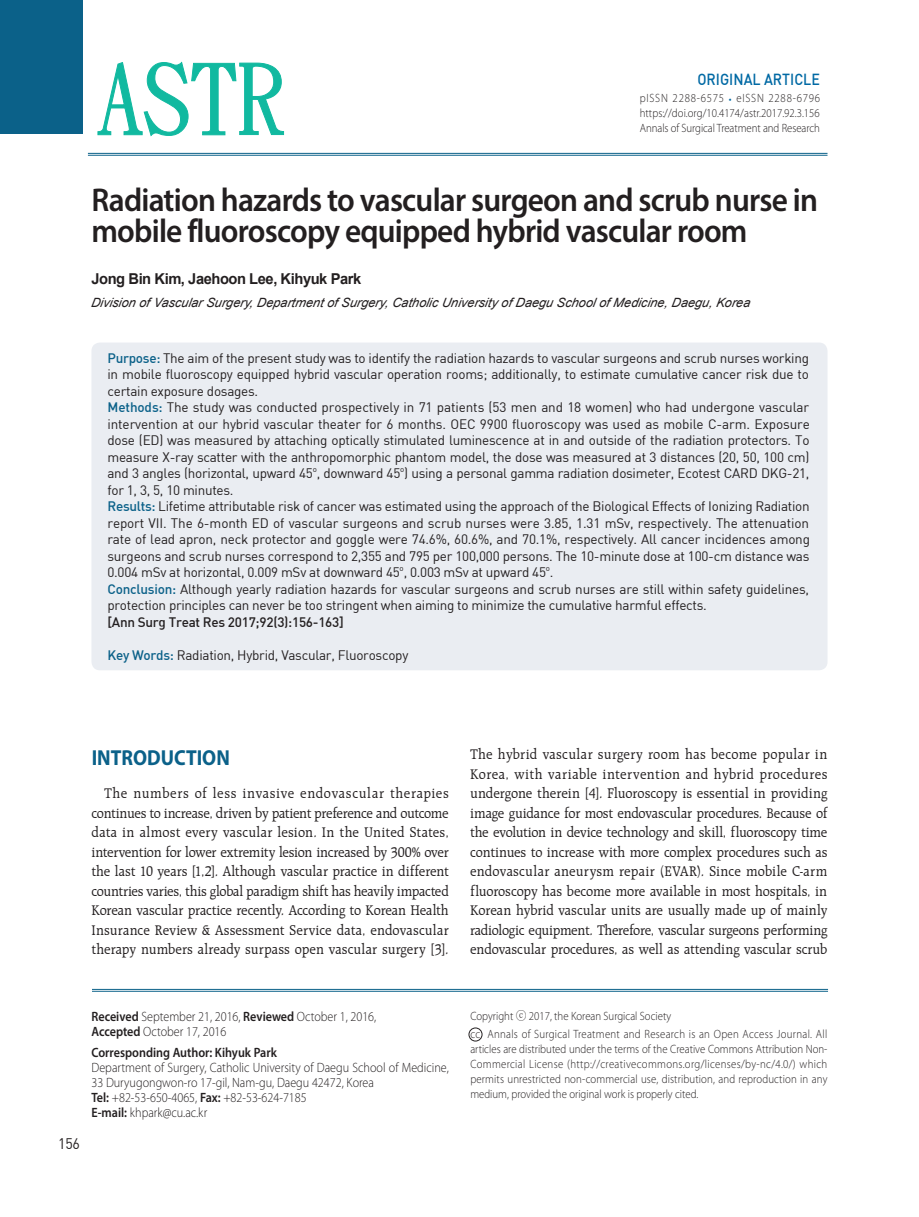
<style>
.page{position:relative;width:919px;height:1217px;background:#fff}
.page>*{position:absolute;margin:0;border:0;box-sizing:border-box;transform-origin:0 0}
.t1{font:600 33px/31.5px "Myriad Pro";letter-spacing:-.025em;color:#231f20;scale:.95 1}
.t2{font:700 21.75px "Myriad Pro";color:#0b6189;scale:.9 1}
.t3{font:15.75px "Dinmed";color:#0069a4;scale:.9 1}
.t4{font:15px/19.5px "Raleigh BT";color:#231f20;text-align:justify;scale:.94 1}
.t5{font:700 15px "Arial";letter-spacing:-.03em;color:#231f20}
.t6{font:15px "Dinreg";color:#231f20;scale:.95 1}
.t7{font:13.5px/16.5px "Dinreg";letter-spacing:-.02em;color:#231f20}
.t8{font:300 13.5px/15px "Myriad Pro";color:#231f20;scale:.9 1}
.t9{font:13.5px "Dinmed";letter-spacing:-.02em;color:#231f20}
.t10{font:600 13.5px "Myriad Pro";color:#231f20;scale:.9 1}
.t11{font:italic 12.75px "Arial";color:#231f20}
.t12{font:300 12px/15px "Myriad Pro";color:#231f20;text-align:justify;scale:.9 1}
.t13{font:300 12px/18px "Myriad Pro";letter-spacing:.025em;color:#231f20;scale:.9 1}
.t14{font:7.8px "Dinreg";color:#231f20}
.s1{font-size:12.45px;color:#0069a4}
.s2{font-family:"Dinmed";color:#0b6189}
.s3{font-weight:600}
.s4{font-family:"Ymjo 420";font-weight:400}
</style>
<div class="page">
<svg style="left:97px;top:61px;width:187px;height:76px"></svg>
<hr style="left:88px;top:153px;width:739px;height:1px;background:#0b6189">
<hr style="left:88px;top:155px;width:739px;height:1px;background:#0b6189">
<div style="left:91px;top:342px;width:736px;height:328px;background:#eaedf2;border-radius:9px"></div>
<div style="left:0;top:0;width:83px;height:134px;background:#0b6189"></div>
<hr style="left:92px;top:988px;width:736px;height:1px;background:#0b6189">
<hr style="left:92px;top:990px;width:736px;height:1px;background:#0b6189">
<div style="left:468px;top:1027px;width:14px;height:13px;border:1px solid #231f20;border-radius:50%"></div>
<p class="t3" style="left:697px;top:69px;width:138px">ORIGINAL ARTICLE</p>
<p class="t12" style="left:639px;top:91px;width:202px">pISSN 2288-6575 <span class="s1">•</span> eISSN 2288-6796 https://doi.org/10.4174/astr.2017.92.3.156<br>Annals of Surgical Treatment and Research</p>
<h1 class="t1" style="left:91px;top:183px;width:766px">Radiation hazards to vascular surgeon and scrub nurse in mobile fluoroscopy equipped hybrid vascular room</h1>
<p class="t5" style="left:91px;top:269px;width:271px">Jong Bin Kim, Jaehoon Lee, Kihyuk Park</p>
<p class="t11" style="left:91px;top:294px;width:663px">Division of Vascular Surgery,Department of Surgery,Catholic University of Daegu School of Medicine,Daegu,Korea</p>
<p class="t7" style="left:107px;top:349px;width:703px"><span class="s2">Purpose:</span> The aim of the present study was to identify the radiation hazards to vascular surgeons and scrub nurses working in mobile fluoroscopy equipped hybrid vascular operation rooms; additionally, to estimate cumulative cancer risk due to certain exposure dosages.<br><span class="s2">Methods:</span> The study was conducted prospectively in 71 patients (53 men and 18 women) who had undergone vascular intervention at our hybrid vascular theater for 6 months. OEC 9900 fluoroscopy was used as mobile C-arm. Exposure dose (ED) was measured by attaching optically stimulated luminescence at in and outside of the radiation protectors. To measure X-ray scatter with the anthropomorphic phantom model, the dose was measured at 3 distances (20, 50, 100 cm) and 3 angles (horizontal, upward 45 , downward 45 ) using a personal gamma radiation dosimeter, Ecotest CARD DKG-21,</p>
<p class="t14" style="left:312px;top:464px;width:6px">o</p>
<p class="t14" style="left:400px;top:464px;width:6px">o</p>
<p class="t7" style="left:107px;top:481px;width:704px">for 1, 3, 5, 10 minutes.<br><span class="s2">Results:</span> Lifetime attributable risk of cancer was estimated using the approach of the Biological Effects of Ionizing Radiation report VII. The 6-month ED of vascular surgeons and scrub nurses were 3.85, 1.31 mSv, respectively. The attenuation rate of lead apron, neck protector and goggle were 74.6%, 60.6%, and 70.1%, respectively. All cancer incidences among surgeons and scrub nurses correspond to 2,355 and 795 per 100,000 persons. The 10-minute dose at 100-cm distance was 0.004 mSv at horizontal, 0.009 mSv at downward 45 , 0.003 mSv at upward 45 .</p>
<p class="t14" style="left:399px;top:563px;width:6px">o</p>
<p class="t14" style="left:546px;top:563px;width:6px">o</p>
<p class="t7" style="left:107px;top:580px;width:703px"><span class="s2">Conclusion:</span> Although yearly radiation hazards for vascular surgeons and scrub nurses are still within safety guidelines, protection principles can never be too stringent when aiming to minimize the cumulative harmful effects.</p>
<p class="t9" style="left:107px;top:613px;width:238px">[Ann Surg Treat Res 2017;92(3):156-163]</p>
<p class="t7" style="left:107px;top:646px;width:302px"><span class="s2">Key Words:</span> Radiation, Hybrid, Vascular, Fluoroscopy</p>
<h2 class="t2" style="left:92px;top:743px;width:155px">INTRODUCTION</h2>
<p class="t4" style="left:91px;top:783px;width:381px;text-indent:13px">The numbers of less invasive endovascular therapies continues to increase, driven by patient preference and outcome data in almost every vascular lesion. In the United States, intervention for lower extremity lesion increased by 300% over the last 10 years [1,2]. Although vascular practice in different countries varies, this global paradigm shift has heavily impacted Korean vascular practice recently. According to Korean Health Insurance Review &amp; Assessment Service data, endovascular therapy numbers already surpass open vascular surgery [3].</p>
<p class="t6" style="left:58px;top:1134px;width:24px">156</p>
<p class="t8" style="left:91px;top:1008px;width:318px"><span class="s3">Received</span> September 21, 2016, <span class="s3">Reviewed</span> October 1, 2016,<br><span class="s3">Accepted</span> October 17, 2016</p>
<p class="t10" style="left:91px;top:1043px;width:207px">Corresponding Author: Kihyuk Park</p>
<p class="t8" style="left:91px;top:1059px;width:398px">Department of Surgery, Catholic University of Daegu School of Medicine, 33 Duryugongwon-ro 17-gil, Nam-gu, Daegu 42472, Korea<br><span class="s3">Tel:</span> +82-53-650-4065, <span class="s3">Fax:</span> +82-53-624-7185<br><span class="s3">E-mail:</span> khpark@cu.ac.kr</p>
<p class="t4" style="left:470px;top:744px;width:381px">The hybrid vascular surgery room has become popular in Korea, with variable intervention and hybrid procedures undergone therein [4]. Fluoroscopy is essential in providing image guidance for most endovascular procedures. Because of the evolution in device technology and skill, fluoroscopy time continues to increase with more complex procedures such as endovascular aneurysm repair (EVAR). Since mobile C-arm fluoroscopy has become more available in most hospitals, in Korean hybrid vascular units are usually made up of mainly radiologic equipment. Therefore, vascular surgeons performing endovascular procedures, as well as attending vascular scrub</p>
<p class="t13" style="left:470px;top:1006px;width:398px">Copyright <span class="s4">ⓒ</span> 2017, the Korean Surgical Society<br>cc Annals of Surgical Treatment and Research is an Open Access Journal. All</p>
<p class="t12" style="left:470px;top:1040px;width:398px">articles are distributed under the terms of the Creative Commons Attribution Non-Commercial License (http://creativecommons.org/licenses/by-nc/4.0/) which permits unrestricted non-commercial use, distribution, and reproduction in any medium, provided the original work is properly cited.</p>
</div>
